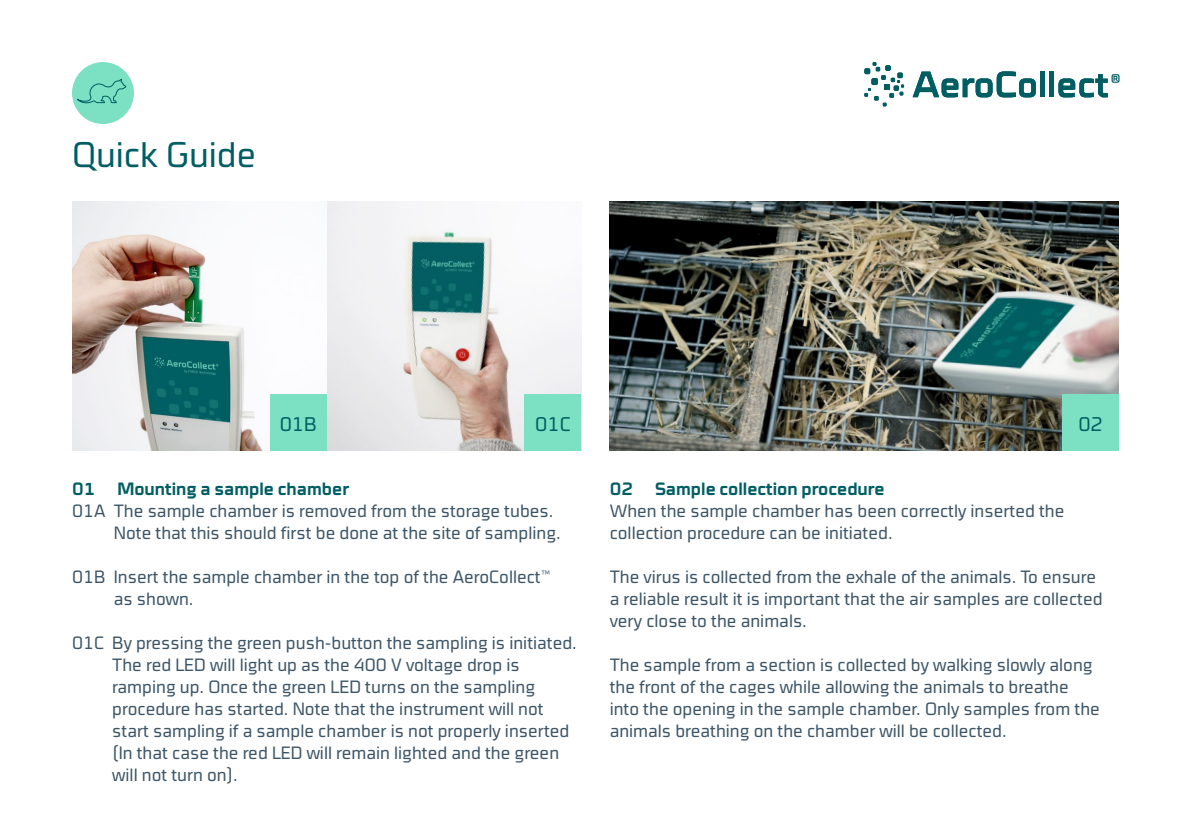
<style>
.page{position:relative;width:1191px;height:840px;background:#fff}
.page>*{position:absolute;margin:0;border:0;box-sizing:border-box;transform-origin:0 0}
.t1{font:300 condensed 36px "Cube OT";color:#005e63}
.t2{font:300 condensed 20px "Cube OT";color:#005e63}
.t3{font:300 condensed 18px/22px "Cube OT";color:#3d5567}
.t4{font:700 18px "Cube OT";color:#005e63}
</style>
<div class="page">
<img style="left:609px;top:201px;width:510px;height:249px">
<div style="left:72px;top:62px;width:62px;height:62px;background:#7ce0c3;border-radius:50%"></div>
<svg style="left:77px;top:78px;width:49px;height:35px"></svg>
<div style="left:1062px;top:394px;width:57px;height:56px;background:#7ce0c3"></div>
<img style="left:72px;top:201px;width:509px;height:249px">
<div style="left:270px;top:394px;width:57px;height:56px;background:#7ce0c3"></div>
<div style="left:524px;top:394px;width:57px;height:56px;background:#7ce0c3"></div>
<svg style="left:912px;top:71px;width:124px;height:26px"></svg>
<div style="left:1040px;top:71px;width:5px;height:26px;background:#005e63"></div>
<div style="left:1049px;top:71px;width:5px;height:26px;background:#005e63"></div>
<svg style="left:864px;top:62px;width:40px;height:44px"></svg>
<svg style="left:1058px;top:74px;width:61px;height:23px"></svg>
<h1 class="t1" style="left:72px;top:135px;width:185px">Quick Guide</h1>
<p class="t2" style="left:280px;top:412px;width:39px">01B</p>
<p class="t2" style="left:535px;top:412px;width:37px">01C</p>
<p class="t4" style="left:72px;top:477px;width:278px">01 Mounting a sample chamber</p>
<p class="t3" style="left:114px;top:499px;width:448px;text-indent:-42px">01A The sample chamber is removed from the storage tubes.<br>Note that this should first be done at the site of sampling.</p>
<p class="t3" style="left:114px;top:565px;width:438px;text-indent:-42px">01B Insert the sample chamber in the top of the AeroCollect™ as shown.</p>
<p class="t3" style="left:112px;top:631px;width:466px;text-indent:-40px">01C By pressing the green push-button the sampling is initiated.<br>The red LED will light up as the 400 V voltage drop is ramping up. Once the green LED turns on the sampling procedure has started. Note that the instrument will not start sampling if a sample chamber is not properly inserted (In that case the red LED will remain lighted and the green will not turn on).</p>
<p class="t2" style="left:1078px;top:412px;width:26px">02</p>
<p class="t4" style="left:609px;top:477px;width:276px">02 Sample collection procedure</p>
<p class="t3" style="left:609px;top:499px;width:456px">When the sample chamber has been correctly inserted the collection procedure can be initiated.</p>
<p class="t3" style="left:609px;top:565px;width:494px">The virus is collected from the exhale of the animals. To ensure a reliable result it is important that the air samples are collected very close to the animals.</p>
<p class="t3" style="left:609px;top:653px;width:492px">The sample from a section is collected by walking slowly along the front of the cages while allowing the animals to breathe into the opening in the sample chamber. Only samples from the animals breathing on the chamber will be collected.</p>
</div>
